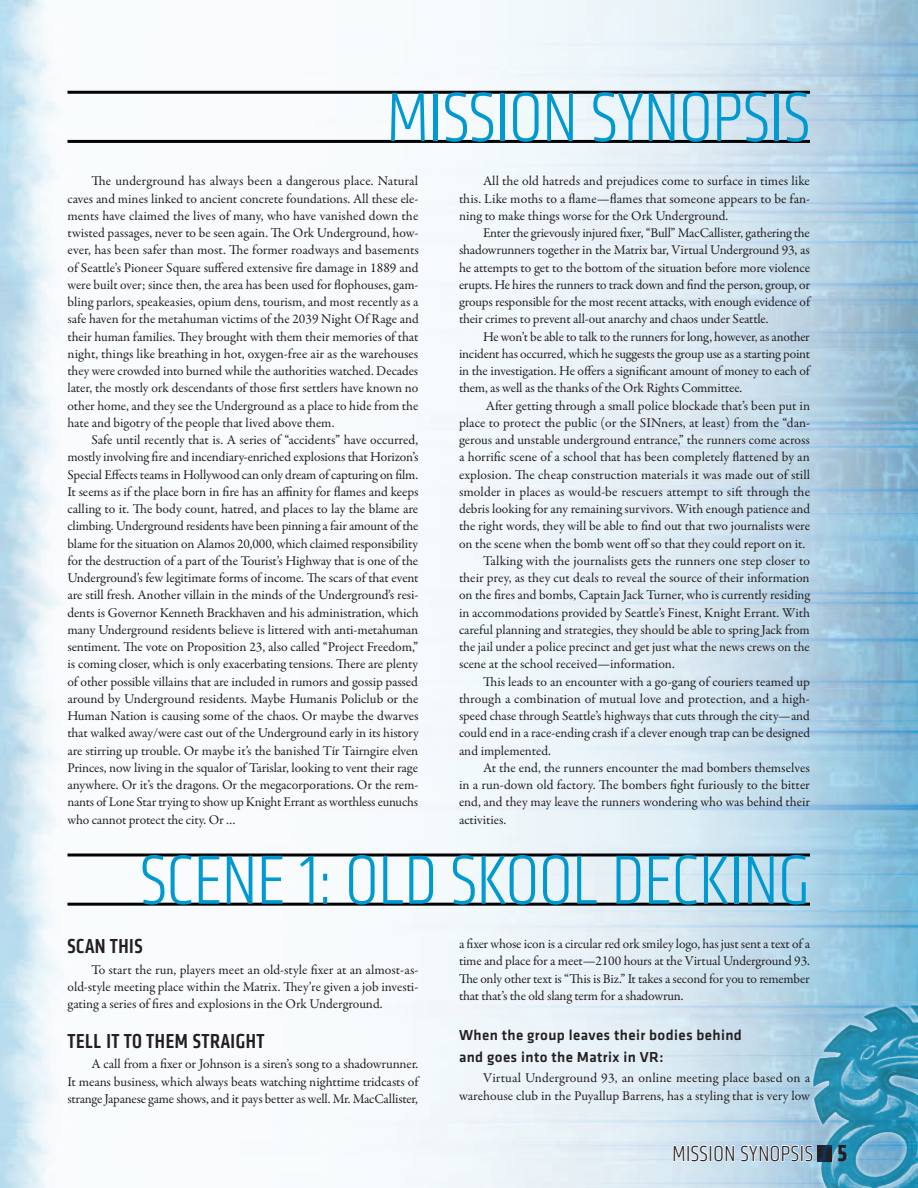
<style>
.page{position:relative;width:918px;height:1188px;background:#fff}
.page>*{position:absolute;margin:0;border:0;box-sizing:border-box;transform-origin:0 0}
.t1{font:300 condensed 72px "Klavika";color:#0099d1}
.t2{font:700 condensed 24px "Klavika";color:#231f20}
.t3{font:300 condensed 22.5px "Klavika";letter-spacing:.025em;color:#231f20}
.t4{font:500 condensed 21px "Klavika";letter-spacing:.025em;color:#231f20}
.t5{font:500 15px/22.5px "Klavika";letter-spacing:.025em;color:#231f20}
.t6{font:13.5px/17.2px "Garamond Premr Pro";letter-spacing:-.005em;color:#231f20;text-align:justify}
</style>
<div class="page">
<img style="left:0;top:0;width:918px;height:1188px">
<svg style="left:807px;top:999px;width:111px;height:189px;background:#57a5c4"></svg>
<img style="left:813px;top:1005px;width:105px;height:82px">
<svg style="left:672px;top:1139px;width:142px;height:27px"></svg>
<div style="left:816px;top:1143px;width:18px;height:19px;background:#0099d1;opacity:.5"></div>
<hr style="left:68px;top:91px;width:742px;height:3px;background:#010203">
<hr style="left:68px;top:140px;width:742px;height:3px;background:#010203">
<hr style="left:68px;top:854px;width:742px;height:2px;background:#010203">
<hr style="left:68px;top:903px;width:742px;height:3px;background:#010203">
<h1 class="t1" style="left:387px;top:78px;width:67px">MISSION</h1>
<h1 class="t1" style="left:591px;top:78px;width:174px">SYNO PSIS</h1>
<p class="t6" style="left:68px;top:173px;width:353px;text-indent:24px">The underground has always been a dangerous place. Natural caves and mines linked to ancient concrete foundations. All these ele&shy;ments have claimed the lives of many, who have vanished down the twisted passages, never to be seen again. The Ork Underground, how&shy;ever, has been safer than most. The former roadways and basements of Seattle’s Pioneer Square suffered extensive fire damage in 1889 and were built over; since then, the area has been used for flophouses, gam&shy;bling parlors, speakeasies, opium dens, tourism, and most recently as a safe haven for the metahuman victims of the 2039 Night Of Rage and their human families. They brought with them their memories of that night, things like breathing in hot, oxygen-free air as the warehouses they were crowded into burned while the authorities watched. Decades later, the mostly ork descendants of those first settlers have known no other home, and they see the Underground as a place to hide from the hate and bigotry of the people that lived above them.</p>
<p class="t6" style="left:68px;top:431px;width:353px;text-indent:24px">Safe until recently that is. A series of “accidents” have occurred, mostly involving fire and incendiary-enriched explosions that Horizon’s Special Effects teams in Hollywood can only dream of capturing on film.<br>It seems as if the place born in fire has an affinity for flames and keeps calling to it. The body count, hatred, and places to lay the blame are climbing. Underground residents have been pinning a fair amount of the blame for the situation on Alamos 20,000, which claimed responsibility for the destruction of a part of the Tourist’s Highway that is one of the Underground’s few legitimate forms of income. The scars of that event are still fresh. Another villain in the minds of the Underground’s resi&shy;dents is Governor Kenneth Brackhaven and his administration, which many Underground residents believe is littered with anti-metahuman sentiment. The vote on Proposition 23, also called “Project Freedom,” is coming closer, which is only exacerbating tensions. There are plenty of other possible villains that are included in rumors and gossip passed around by Underground residents. Maybe Humanis Policlub or the Human Nation is causing some of the chaos. Or maybe the dwarves that walked away/were cast out of the Underground early in its history are stirring up trouble. Or maybe it’s the banished Tír Tairngire elven Princes, now living in the squalor of Tarislar, looking to vent their rage anywhere. Or it’s the dragons. Or the megacorporations. Or the rem&shy;nants of Lone Star trying to show up Knight Errant as worthless eunuchs who cannot protect the city. Or …</p>
<p class="t6" style="left:459px;top:173px;width:353px;text-indent:24px">All the old hatreds and prejudices come to surface in times like this. Like moths to a flame—flames that someone appears to be fan&shy;ning to make things worse for the Ork Underground.</p>
<p class="t6" style="left:459px;top:224px;width:353px;text-indent:24px">Enter the grievously injured fixer, “Bull” MacCallister, gathering the shadowrunners together in the Matrix bar, Virtual Underground 93, as he attempts to get to the bottom of the situation before more violence erupts. He hires the runners to track down and find the person, group, or groups responsible for the most recent attacks, with enough evidence of their crimes to prevent all-out anarchy and chaos under Seattle.</p>
<p class="t6" style="left:459px;top:328px;width:353px;text-indent:24px">He won’t be able to talk to the runners for long, however, as another incident has occurred, which he suggests the group use as a starting point in the investigation. He offers a significant amount of money to each of them, as well as the thanks of the Ork Rights Committee.</p>
<p class="t6" style="left:486px;top:397px;width:326px">After getting through a small police blockade that’s been put in</p>
<p class="t6" style="left:459px;top:414px;width:353px">place to protect the public (or the SINners, at least) from the “dan-</p>
<p class="t6" style="left:459px;top:431px;width:352px">gerous and unstable underground entrance,” the runners come across</p>
<p class="t6" style="left:459px;top:449px;width:352px">a horrific scene of a school that has been completely flattened by an</p>
<p class="t6" style="left:459px;top:466px;width:353px">explosion. The cheap construction materials it was made out of still</p>
<p class="t6" style="left:459px;top:483px;width:353px">smolder in places as would-be rescuers attempt to sift through the</p>
<p class="t6" style="left:459px;top:500px;width:353px">debris looking for any remaining survivors. With enough patience and</p>
<p class="t6" style="left:459px;top:518px;width:352px">the right words, they will be able to find out that two journalists were</p>
<p class="t6" style="left:459px;top:535px;width:348px">on the scene when the bomb went off so that they could report on it.</p>
<p class="t6" style="left:483px;top:552px;width:329px">Talking with the journalists gets the runners one step closer to</p>
<p class="t6" style="left:459px;top:569px;width:352px">their prey, as they cut deals to reveal the source of their information</p>
<p class="t6" style="left:459px;top:587px;width:353px">on the fires and bombs, Captain Jack Turner, who is currently residing</p>
<p class="t6" style="left:459px;top:604px;width:352px">in accommodations provided by Seattle’s Finest, Knight Errant. With</p>
<p class="t6" style="left:459px;top:621px;width:352px">careful planning and strategies, they should be able to spring Jack from</p>
<p class="t6" style="left:459px;top:638px;width:352px">the jail under a police precinct and get just what the news crews on the</p>
<p class="t6" style="left:459px;top:656px;width:217px">scene at the school received—information.</p>
<p class="t6" style="left:483px;top:673px;width:328px">This leads to an encounter with a go-gang of couriers teamed up</p>
<p class="t6" style="left:459px;top:690px;width:352px">through a combination of mutual love and protection, and a high-</p>
<p class="t6" style="left:459px;top:707px;width:352px">speed chase through Seattle’s highways that cuts through the city—and</p>
<p class="t6" style="left:459px;top:725px;width:353px">could end in a race-ending crash if a clever enough trap can be designed</p>
<p class="t6" style="left:459px;top:742px;width:94px">and implemented.</p>
<p class="t6" style="left:483px;top:759px;width:328px">At the end, the runners encounter the mad bombers themselves</p>
<p class="t6" style="left:459px;top:776px;width:352px">in a run-down old factory. The bombers fight furiously to the bitter</p>
<p class="t6" style="left:459px;top:794px;width:352px">end, and they may leave the runners wondering who was behind their</p>
<p class="t6" style="left:459px;top:811px;width:49px">activities.</p>
<h1 class="t1" style="left:140px;top:840px;width:56px">SCENE</h1>
<h1 class="t1" style="left:299px;top:840px;width:209px">1: OLD SKOOL</h1>
<h1 class="t1" style="left:612px;top:840px;width:60px">DECKING</h1>
<h3 class="t4" style="left:68px;top:933px;width:60px">SCAN THIS</h3>
<p class="t6" style="left:68px;top:961px;width:352px;text-indent:24px">To start the run, players meet an old-style fixer at an almost-as&shy;old-style meeting place within the Matrix. They’re given a job investi&shy;gating a series of fires and explosions in the Ork Underground.</p>
<h3 class="t4" style="left:68px;top:1028px;width:99px">TELL IT TO THEM</h3>
<h3 class="t4" style="left:193px;top:1028px;width:19px">STRAIGHT</h3>
<p class="t6" style="left:68px;top:1056px;width:352px;text-indent:24px">A call from a fixer or Johnson is a siren’s song to a shadowrunner.<br>It means business, which always beats watching nighttime tridcasts of strange Japanese game shows, and it pays better as well. Mr. MacCallister,</p>
<p class="t6" style="left:459px;top:935px;width:353px">a fixer whose icon is a circular red ork smiley logo, has just sent a text of a time and place for a meet—2100 hours at the Virtual Underground 93.<br>The only other text is “This is Biz.” It takes a second for you to remember that that’s the old slang term for a shadowrun.</p>
<p class="t5" style="left:459px;top:1024px;width:284px">When the group leaves their bodies behind and goes into the Matrix in VR:</p>
<p class="t6" style="left:459px;top:1070px;width:353px;text-align:right">Virtual Underground 93, an online meeting place based on a warehouse club in the Puyallup Barrens, has a styling that is very low</p>
<h3 class="t3" style="left:672px;top:1141px;width:23px">MISSION</h3>
<h3 class="t3" style="left:741px;top:1141px;width:59px">SYNO PSIS</h3>
<h2 class="t2" style="left:837px;top:1138px;width:11px">5</h2>
</div>
